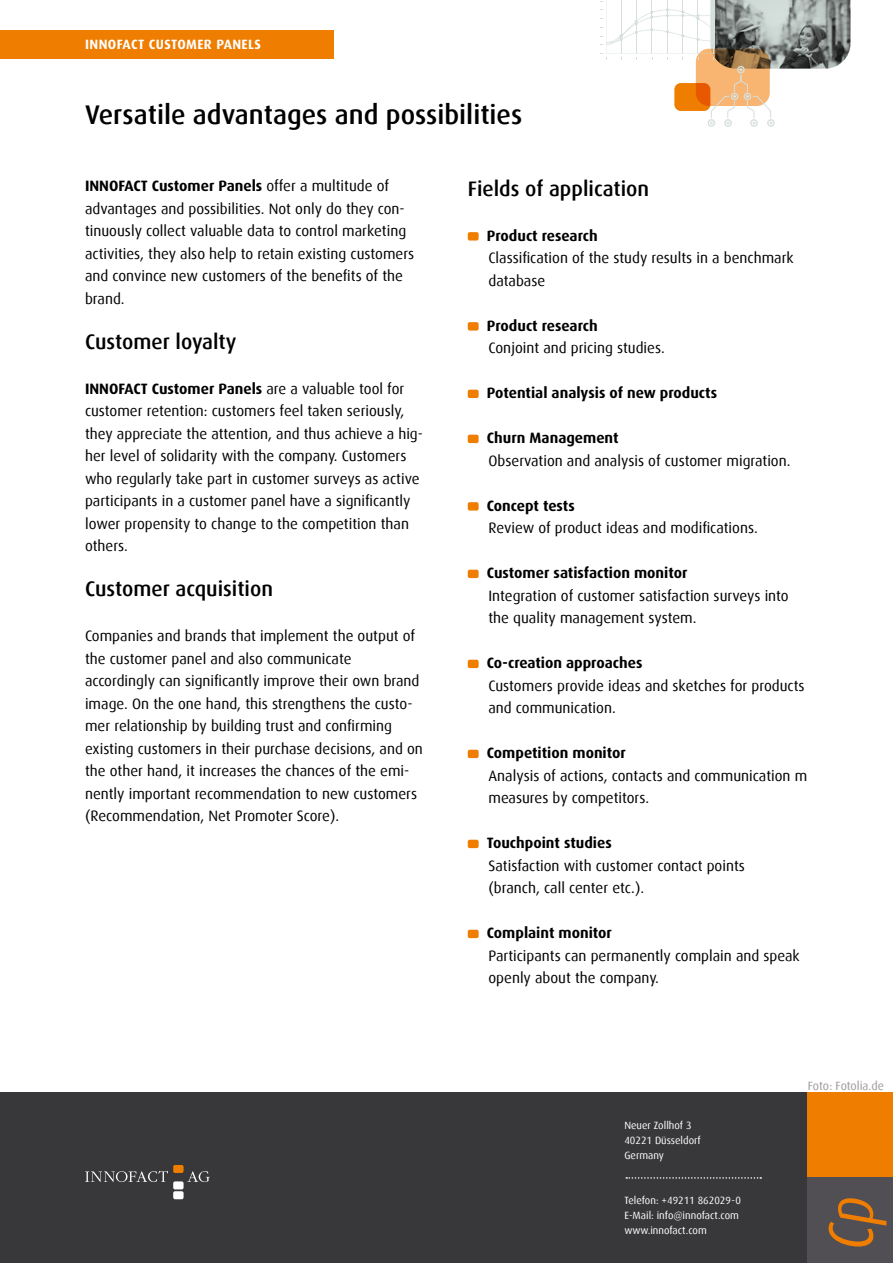
<style>
.page{position:relative;width:893px;height:1263px;background:#fff}
.page>*{position:absolute;margin:0;border:0;box-sizing:border-box;transform-origin:0 0}
.t1{font:italic 63.45px "Dax";color:#ef7d00;scale:.84 1}
.t2{font:500 27px "Dax";color:#000}
.t3{font:500 21px "Dax";color:#000}
.t4{font:15px/22.5px "Dax";color:#000}
.t5{font:700 15px "Dax";color:#000}
.t6{font:700 13.5px "Dax";letter-spacing:.03em;color:#fff}
.t7{font:12px "Dax";letter-spacing:-.005em;color:#a09a9c}
.t8{font:10.5px/15px "Dax";color:#fff}
.s1{font-weight:700}
</style>
<div class="page">
<div style="left:468px;top:232px;width:11px;height:9px;background:#ef7d00;border-radius:2px"></div>
<div style="left:468px;top:322px;width:11px;height:9px;background:#ef7d00;border-radius:2px"></div>
<div style="left:468px;top:390px;width:11px;height:8px;background:#ef7d00;border-radius:2px"></div>
<div style="left:468px;top:435px;width:11px;height:8px;background:#ef7d00;border-radius:2px"></div>
<div style="left:468px;top:502px;width:11px;height:9px;background:#ef7d00;border-radius:2px"></div>
<div style="left:468px;top:570px;width:11px;height:8px;background:#ef7d00;border-radius:2px"></div>
<div style="left:468px;top:660px;width:11px;height:8px;background:#ef7d00;border-radius:2px"></div>
<div style="left:468px;top:750px;width:11px;height:8px;background:#ef7d00;border-radius:2px"></div>
<div style="left:468px;top:840px;width:11px;height:8px;background:#ef7d00;border-radius:2px"></div>
<div style="left:468px;top:930px;width:11px;height:8px;background:#ef7d00;border-radius:2px"></div>
<svg style="left:600px;top:0;width:250px;height:127px"></svg>
<div style="left:0;top:1093px;width:893px;height:170px;background:#383739"></div>
<div style="left:0;top:31px;width:334px;height:28px;background:#ef7d00"></div>
<div style="left:808px;top:1093px;width:85px;height:170px;background:#ef7d00"></div>
<svg style="left:85px;top:1171px;width:83px;height:11px"></svg>
<div style="left:173px;top:1165px;width:11px;height:8px;background:#ef7d00;border-radius:2px"></div>
<div style="left:173px;top:1181px;width:11px;height:8px;background:#fff;border-radius:2px"></div>
<div style="left:173px;top:1191px;width:11px;height:8px;background:#fff;border-radius:2px"></div>
<svg style="left:187px;top:1171px;width:23px;height:11px"></svg>
<div style="left:808px;top:1178px;width:85px;height:85px;background:#514f54"></div>
<svg style="left:626px;top:1177px;width:135px;height:2px"></svg>
<p class="t6" style="left:85px;top:37px;width:177px">INNOFACT CUSTOMER PANELS</p>
<h2 class="t2" style="left:85px;top:99px;width:439px">Versatile advantages and possibilities</h2>
<p class="t4" style="left:85px;top:175px;width:331px"><span class="s1">INNOFACT Customer Panels</span> offer a multitude of advantages and possibilities. Not only do they con&shy;tinuously collect valuable data to control marketing activities, they also help to retain existing customers and convince new customers of the benefits of the brand.</p>
<h3 class="t3" style="left:85px;top:330px;width:153px">Customer loyalty</h3>
<p class="t4" style="left:85px;top:377px;width:339px"><span class="s1">INNOFACT Customer Panels</span> are a valuable tool for customer retention: customers feel taken seriously, they appreciate the attention, and thus achieve a hig&shy;her level of solidarity with the company. Customers who regularly take part in customer surveys as active participants in a customer panel have a significantly lower propensity to change to the competition than others.</p>
<h3 class="t3" style="left:85px;top:577px;width:189px">Customer acquisition</h3>
<p class="t4" style="left:85px;top:625px;width:339px">Companies and brands that implement the output of the customer panel and also communicate accordingly can significantly improve their own brand image. On the one hand, this strengthens the custo&shy;mer relationship by building trust and confirming existing customers in their purchase decisions, and on the other hand, it increases the chances of the emi&shy;nently important recommendation to new customers (Recommendation, Net Promoter Score).</p>
<h3 class="t3" style="left:468px;top:177px;width:183px">Fields of application</h3>
<p class="t5" style="left:487px;top:227px;width:112px">Product research</p>
<p class="t4" style="left:488px;top:247px;width:307px">Classification of the study results in a benchmark database</p>
<p class="t5" style="left:487px;top:317px;width:112px">Product research</p>
<p class="t4" style="left:488px;top:337px;width:178px">Conjoint and pricing studies.</p>
<p class="t5" style="left:487px;top:384px;width:232px">Potential analysis of new products</p>
<p class="t5" style="left:487px;top:429px;width:133px">Churn Management</p>
<p class="t4" style="left:488px;top:449px;width:304px">Observation and analysis of customer migration.</p>
<p class="t5" style="left:487px;top:497px;width:89px">Concept tests</p>
<p class="t4" style="left:488px;top:517px;width:271px">Review of product ideas and modifications.</p>
<p class="t5" style="left:487px;top:564px;width:202px">Customer satisfaction monitor</p>
<p class="t4" style="left:488px;top:584px;width:302px">Integration of customer satisfaction surveys into the quality management system.</p>
<p class="t5" style="left:487px;top:654px;width:157px">Co-creation approaches</p>
<p class="t4" style="left:488px;top:674px;width:318px">Customers provide ideas and sketches for products and communication.</p>
<p class="t5" style="left:487px;top:744px;width:140px">Competition monitor</p>
<p class="t4" style="left:488px;top:764px;width:320px">Analysis of actions, contacts and communication m measures by competitors.</p>
<p class="t5" style="left:487px;top:834px;width:126px">Touchpoint studies</p>
<p class="t4" style="left:488px;top:854px;width:258px">Satisfaction with customer contact points (branch, call center etc.).</p>
<p class="t5" style="left:487px;top:924px;width:127px">Complaint monitor</p>
<p class="t4" style="left:488px;top:944px;width:313px">Participants can permanently complain and speak openly about the company.</p>
<p class="t8" style="left:624px;top:1118px;width:78px">Neuer Zollhof 3<br>40221 Düsseldorf<br>Germany</p>
<p class="t8" style="left:624px;top:1193px;width:118px">Telefon: +49211 862029-0<br>E-Mail: info@innofact.com www.innofact.com</p>
<p class="t7" style="left:808px;top:1079px;width:78px">Foto: Fotolia.de</p>
<h1 class="t1" style="left:816px;top:1250px;width:67px;rotate:-90deg">Cp</h1>
</div>
